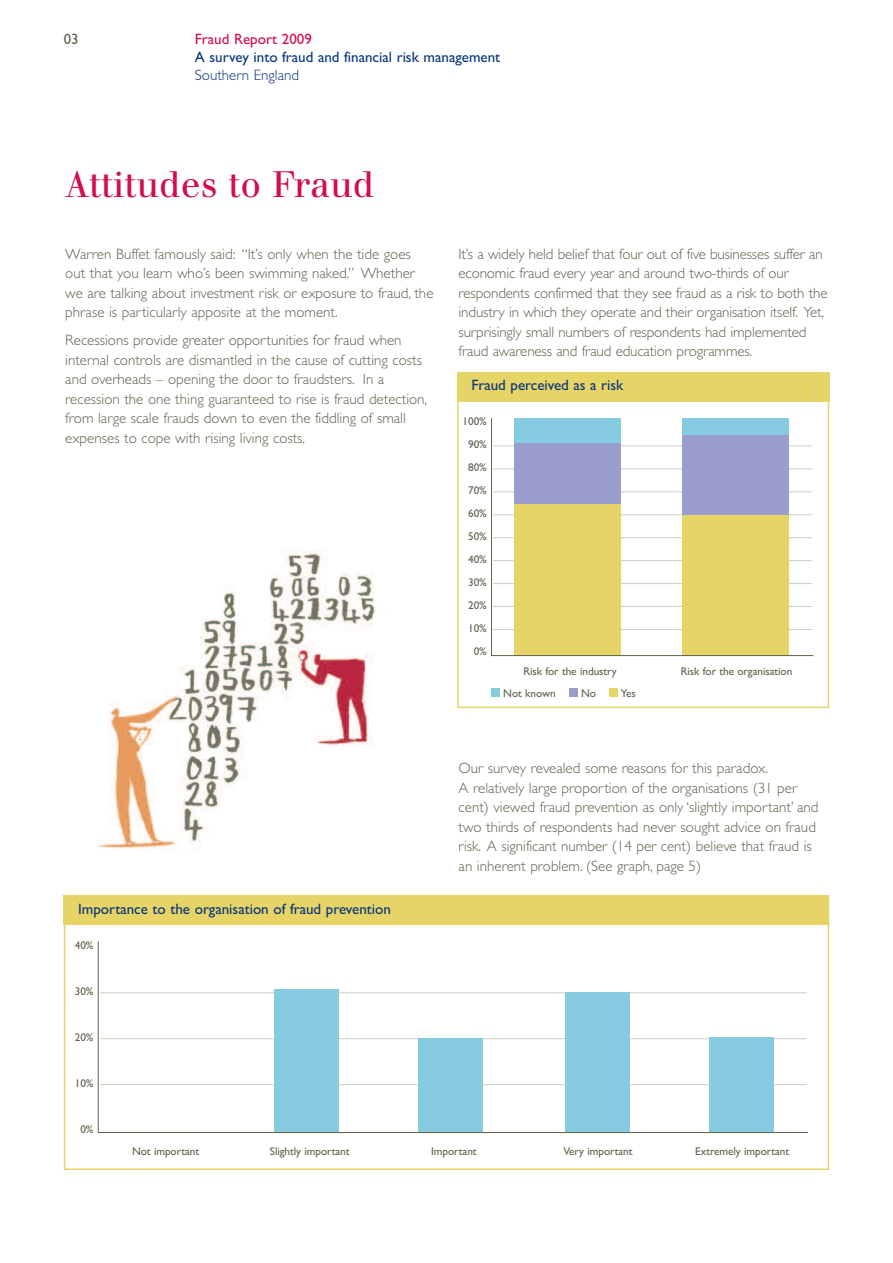
<style>
.page{position:relative;width:893px;height:1263px;background:#fff}
.page>*{position:absolute;margin:0;border:0;box-sizing:border-box;transform-origin:0 0}
.t1{font:36px "Walbaum LT";color:#d20e4b}
.t2{font:300 15px/19.5px "Gill Sans";color:#60614b}
.t3{font:15px "Gill Sans";color:#08357c}
.t4{font:15px "Gill Sans";color:#d20e4b}
.t5{font:300 15px "Gill Sans";color:#08357c}
.t6{font:15px "Gill Sans";color:#60614b}
.t7{font:11.25px/23px "Gill Sans";letter-spacing:-.005em;color:#60614b;text-align:right}
</style>
<div class="page">
<img style="left:97px;top:550px;width:279px;height:300px">
<div style="left:457px;top:372px;width:372px;height:336px;border:2px solid #e6d467"></div>
<div style="left:457px;top:372px;width:372px;height:30px;background:#e6d467"></div>
<div style="left:610px;top:688px;width:8px;height:9px;background:#e6d467"></div>
<div style="left:569px;top:688px;width:9px;height:9px;background:#999ece"></div>
<div style="left:491px;top:688px;width:9px;height:9px;background:#87cbe1"></div>
<svg style="left:491px;top:418px;width:323px;height:238px"></svg>
<div style="left:64px;top:895px;width:765px;height:30px;background:#e6d467"></div>
<svg style="left:97px;top:941px;width:711px;height:192px"></svg>
<p class="t6" style="left:64px;top:30px;width:16px">03</p>
<p class="t4" style="left:195px;top:30px;width:118px">Fraud Report 2009</p>
<p class="t3" style="left:195px;top:48px;width:307px">A survey into fraud and financial risk management</p>
<p class="t5" style="left:195px;top:66px;width:106px">Southern England</p>
<h1 class="t1" style="left:65px;top:172px;width:310px">Attitudes to Fraud</h1>
<p class="t2" style="left:65px;top:244px;width:370px">Warren Buffet famously said: “It’s only when the tide goes out that you learn who’s been swimming naked.” Whether we are talking about investment risk or exposure to fraud, the phrase is particularly apposite at the moment.</p>
<p class="t2" style="left:65px;top:330px;width:363px">Recessions provide greater opportunities for fraud when internal controls are dismantled in the cause of cutting costs and overheads – opening the door to fraudsters. In a recession the one thing guaranteed to rise is fraud detection, from large scale frauds down to even the fiddling of small expenses to cope with rising living costs.</p>
<p class="t2" style="left:459px;top:244px;width:371px">It’s a widely held belief that four out of five businesses suffer an economic fraud every year and around two-thirds of our respondents confirmed that they see fraud as a risk to both the industry in which they operate and their organisation itself. Yet, surprisingly small numbers of respondents had implemented fraud awareness and fraud education programmes.</p>
<p class="t3" style="left:471px;top:376px;width:154px">Fraud perceived as a risk</p>
<p class="t7" style="left:463px;top:410px;width:26px">100%<br>90%<br>80%<br>70%<br>60%<br>50%<br>40%<br>30%<br>20%<br>10%<br>0%</p>
<p class="t7" style="left:523px;top:660px;width:95px">Risk for the industry</p>
<p class="t7" style="left:681px;top:660px;width:113px">Risk for the organisation</p>
<p class="t7" style="left:503px;top:682px;width:54px">Not known</p>
<p class="t7" style="left:581px;top:682px;width:16px">No</p>
<p class="t7" style="left:621px;top:682px;width:16px">Yes</p>
<p class="t2" style="left:459px;top:758px;width:361px">Our survey revealed some reasons for this paradox.<br>A relatively large proportion of the organisations (31 per cent) viewed fraud prevention as only ‘slightly important’ and two thirds of respondents had never sought advice on fraud risk. A significant number (14 per cent) believe that fraud is an inherent problem. (See graph, page 5)</p>
<p class="t3" style="left:78px;top:900px;width:314px">Importance to the organisation of fraud prevention</p>
<p class="t7" style="left:75px;top:934px;width:20px">40%</p>
<p class="t7" style="left:75px;top:980px;width:20px">30%</p>
<p class="t7" style="left:75px;top:1026px;width:20px">20%</p>
<p class="t7" style="left:75px;top:1072px;width:20px">10%</p>
<p class="t7" style="left:80px;top:1117px;width:15px">0%</p>
<p class="t7" style="left:132px;top:1139px;width:69px">Not important</p>
<p class="t7" style="left:270px;top:1139px;width:81px">Slightly important</p>
<p class="t7" style="left:431px;top:1139px;width:47px">Important</p>
<p class="t7" style="left:564px;top:1139px;width:71px">Very important</p>
<p class="t7" style="left:695px;top:1139px;width:95px">Extremely important</p>
</div>
